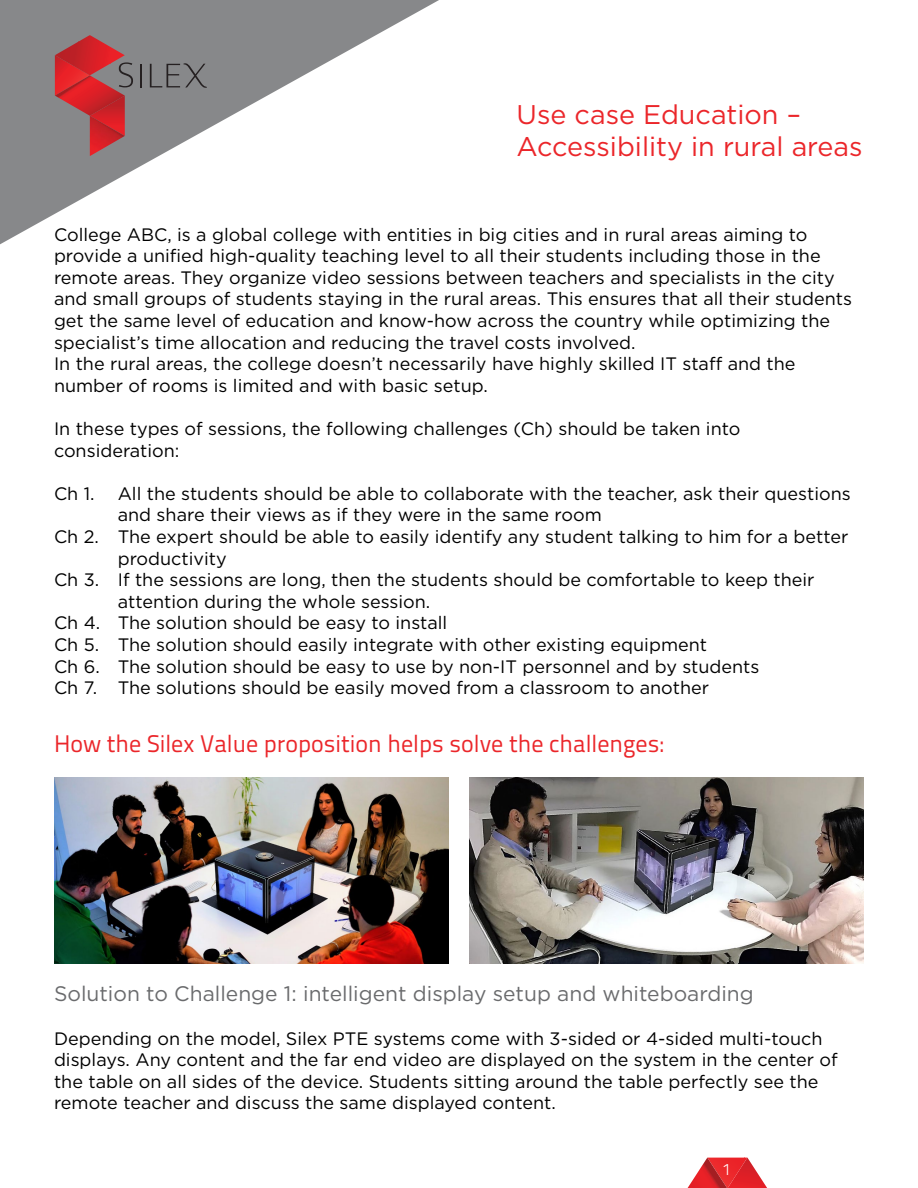
<style>
.page{position:relative;width:918px;height:1188px;background:#fff}
.page>*{position:absolute;margin:0;border:0;box-sizing:border-box;transform-origin:0 0}
.t1{font:27px "Gotham";color:#eb262a}
.t2{font:24px "Titillium Text 22 L";color:#eb262a}
.t3{font:21px "Gotham";color:#6a6b6d}
.t4{font:18px/21.6px "Gotham";color:#000}
.t5{font:300 16.5px "Titillium Text 22 L";color:#fff}
</style>
<div class="page">
<svg style="left:0;top:0;width:439px;height:245px"></svg>
<img style="left:90px;top:136px;width:35px;height:20px">
<hr style="left:140px;top:64px;width:2px;height:23px;background:#252021">
<svg style="left:55px;top:35px;width:78px;height:101px;background:#b24b4f"></svg>
<svg style="left:150px;top:62px;width:57px;height:27px;background:#777879"></svg>
<svg style="left:688px;top:1158px;width:79px;height:30px"></svg>
<img style="left:470px;top:778px;width:394px;height:186px">
<img style="left:54px;top:778px;width:394px;height:186px">
<p class="t1" style="left:517px;top:97px;width:286px">Use case Education –</p>
<p class="t1" style="left:517px;top:130px;width:348px">Accessibility in rural areas</p>
<p class="t4" style="left:54px;top:223px;width:800px">College ABC, is a global college with entities in big cities and in rural areas aiming to provide a unified high-quality teaching level to all their students including those in the remote areas. They organize video sessions between teachers and specialists in the city and small groups of students staying in the rural areas. This ensures that all their students get the same level of education and know-how across the country while optimizing the specialist’s time allocation and reducing the travel costs involved.</p>
<p class="t4" style="left:54px;top:353px;width:743px">In the rural areas, the college doesn’t necessarily have highly skilled IT staff and the number of rooms is limited and with basic setup.</p>
<p class="t4" style="left:54px;top:417px;width:688px">In these types of sessions, the following challenges (Ch) should be taken into consideration:</p>
<p class="t4" style="left:54px;top:482px;width:42px">Ch 1.</p>
<p class="t4" style="left:118px;top:482px;width:734px">All the students should be able to collaborate with the teacher, ask their questions and share their views as if they were in the same room</p>
<p class="t4" style="left:118px;top:525px;width:732px;text-indent:-64px">Ch 2. The expert should be able to easily identify any student talking to him for a better productivity</p>
<p class="t4" style="left:118px;top:569px;width:698px;text-indent:-64px">Ch 3. If the sessions are long, then the students should be comfortable to keep their attention during the whole session.</p>
<p class="t4" style="left:54px;top:612px;width:395px">Ch 4. The solution should be easy to install</p>
<p class="t4" style="left:54px;top:633px;width:655px">Ch 5. The solution should easily integrate with other existing equipment</p>
<p class="t4" style="left:54px;top:655px;width:707px">Ch 6. The solution should be easy to use by non-IT personnel and by students</p>
<p class="t4" style="left:54px;top:677px;width:657px">Ch 7. The solutions should be easily moved from a classroom to another</p>
<p class="t2" style="left:54px;top:726px;width:611px">How the Silex Value proposition helps solve the challenges:</p>
<p class="t3" style="left:54px;top:981px;width:701px">Solution to Challenge 1: intelligent display setup and whiteboarding</p>
<p class="t4" style="left:54px;top:1027px;width:785px">Depending on the model, Silex PTE systems come with 3-sided or 4-sided multi-touch displays. Any content and the far end video are displayed on the system in the center of the table on all sides of the device. Students sitting around the table perfectly see the remote teacher and discuss the same displayed content.</p>
<p class="t5" style="left:723px;top:1157px;width:10px">1</p>
</div>
